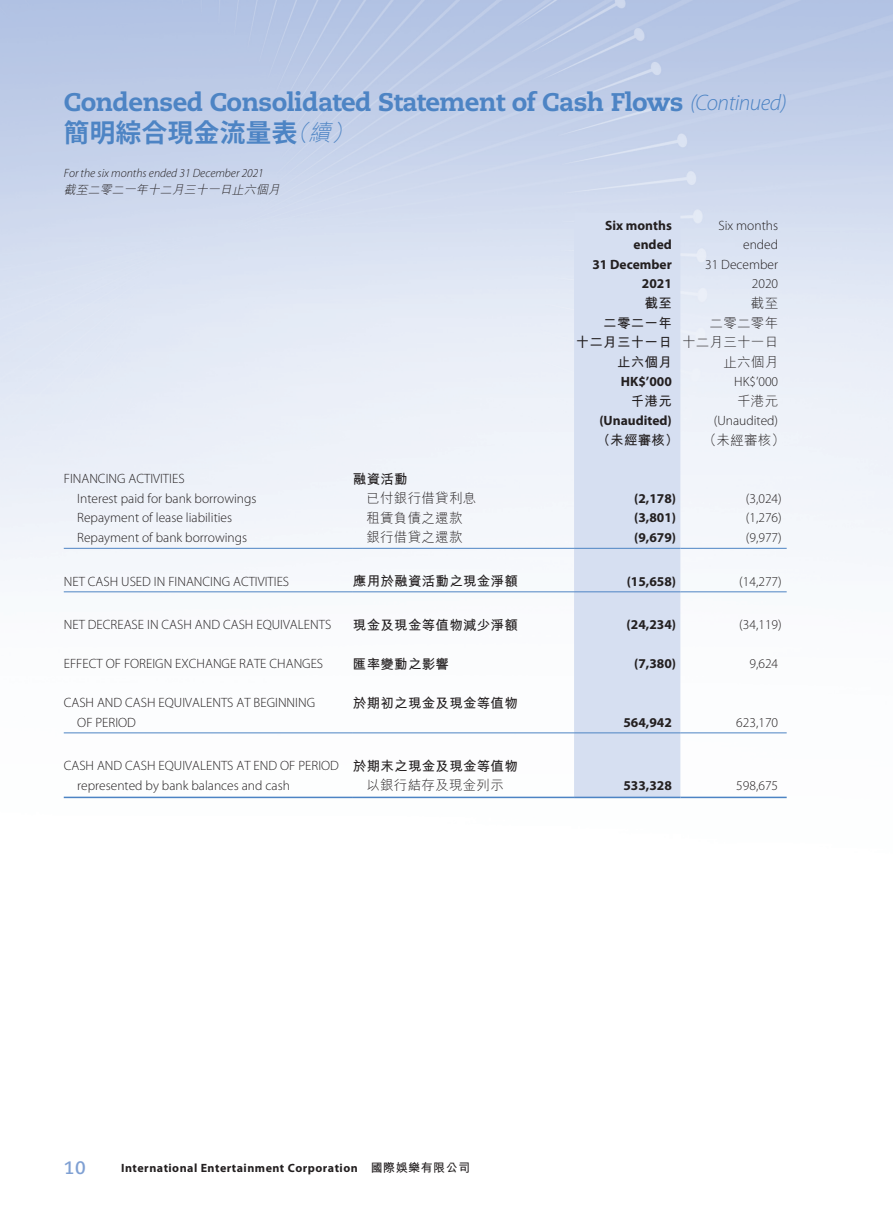
<style>
.page{position:relative;width:893px;height:1212px;background:#fff}
.page>*{position:absolute;margin:0;border:0;box-sizing:border-box;transform-origin:0 0}
.t1{font:800 25.5px "Caecilia LT Std";letter-spacing:-.02em;color:#4d84c4}
.t2{font:700 25.5px "Koz Go Pr 6 N";letter-spacing:.02em;color:#4d84c4}
.t3{font:700 18px "Caecilia LT Std";color:#7fa0d3}
._50_Table_txt{font:300 13.5px "Myriad Pro";color:#231f20}
._50_Table_txt-2{font:700 13.5px "Myriad Pro";color:#231f20}
._50_Table_txt-3{font:700 13.5px "M Hei HK";letter-spacing:.02em;color:#231f20}
._50_Table_txt-4{font:300 13.5px "M Hei HK";letter-spacing:.02em;color:#231f20}
.t4{font:700 12px "Myriad Pro";letter-spacing:.04em;color:#231f20}
.t5{font:italic 300 12px "Myriad Pro";color:#231f20}
.t6{font:italic 300 12px "M Hei HK";color:#231f20}
.s1{font-family:"Myriad Pro";font-weight:300;font-style:italic;font-size:22.5px}
.s2{font-family:"M Hei HK";font-weight:300;font-style:italic;font-size:22.5px}
.s3{font-family:"M Hei HK"}
</style>
<div class="page">
<div style="left:574px;top:213px;width:106px;height:584px;background:#d6dff1"></div>
<hr style="left:64px;top:548px;width:289px;height:1px;background:#4d84c4">
<hr style="left:353px;top:548px;width:221px;height:1px;background:#4d84c4">
<hr style="left:574px;top:548px;width:106px;height:1px;background:#4d84c4">
<hr style="left:680px;top:548px;width:107px;height:1px;background:#4d84c4">
<hr style="left:64px;top:591px;width:289px;height:1px;background:#4d84c4">
<hr style="left:353px;top:591px;width:221px;height:1px;background:#4d84c4">
<hr style="left:574px;top:591px;width:106px;height:1px;background:#4d84c4">
<hr style="left:680px;top:591px;width:107px;height:1px;background:#4d84c4">
<hr style="left:64px;top:732px;width:289px;height:1px;background:#4d84c4">
<hr style="left:353px;top:732px;width:221px;height:1px;background:#4d84c4">
<hr style="left:574px;top:732px;width:106px;height:1px;background:#4d84c4">
<hr style="left:680px;top:732px;width:107px;height:1px;background:#4d84c4">
<hr style="left:64px;top:797px;width:289px;height:1px;background:#4d84c4">
<hr style="left:353px;top:797px;width:221px;height:1px;background:#4d84c4">
<hr style="left:574px;top:797px;width:106px;height:1px;background:#4d84c4">
<hr style="left:680px;top:797px;width:107px;height:1px;background:#4d84c4">
<p class="t1" style="left:64px;top:86px;width:724px">Condensed Consolidated Statement of Cash Flows <span class="s1">(Continued)</span></p>
<p class="t2" style="left:64px;top:118px;width:296px">簡明綜合現金流量表<span class="s2">（續）</span></p>
<p class="t5" style="left:64px;top:165px;width:202px">For the six months ended 31 December 2021</p>
<p class="t6" style="left:64px;top:183px;width:220px">截至二零二一年十二月三十一日止六個月</p>
<p class="_50_Table_txt-2" style="left:605px;top:217px;width:68px">Six months</p>
<p class="_50_Table_txt-2" style="left:634px;top:236px;width:40px">ended</p>
<p class="_50_Table_txt-2" style="left:592px;top:256px;width:81px">31 December</p>
<p class="_50_Table_txt-2" style="left:642px;top:275px;width:31px">2021</p>
<p class="_50_Table_txt-3" style="left:645px;top:294px;width:29px">截至</p>
<p class="_50_Table_txt-3" style="left:603px;top:313px;width:70px">二零二一年</p>
<p class="_50_Table_txt-3" style="left:576px;top:333px;width:98px">十二月三十一日</p>
<p class="_50_Table_txt-3" style="left:617px;top:352px;width:56px">止六個月</p>
<p class="_50_Table_txt" style="left:718px;top:217px;width:61px">Six months</p>
<p class="_50_Table_txt" style="left:743px;top:237px;width:37px">ended</p>
<p class="_50_Table_txt" style="left:705px;top:256px;width:75px">31 December</p>
<p class="_50_Table_txt" style="left:752px;top:276px;width:28px">2020</p>
<p class="_50_Table_txt-4" style="left:751px;top:297px;width:29px">截至</p>
<p class="_50_Table_txt-4" style="left:710px;top:316px;width:70px">二零二零年</p>
<p class="_50_Table_txt-4" style="left:682px;top:336px;width:98px">十二月三十一日</p>
<p class="_50_Table_txt-4" style="left:723px;top:355px;width:56px">止六個月</p>
<p class="_50_Table_txt-2" style="left:621px;top:373px;width:53px">HK$’000</p>
<p class="_50_Table_txt" style="left:734px;top:373px;width:45px">HK$’000</p>
<p class="_50_Table_txt-3" style="left:631px;top:391px;width:43px">千港元</p>
<p class="_50_Table_txt-4" style="left:737px;top:394px;width:43px">千港元</p>
<p class="_50_Table_txt-2" style="left:599px;top:412px;width:74px">(Unaudited)</p>
<p class="_50_Table_txt" style="left:714px;top:412px;width:66px">(Unaudited)</p>
<p class="_50_Table_txt-3" style="left:597px;top:430px;width:83px">（未經審核）</p>
<p class="_50_Table_txt-4" style="left:703px;top:433px;width:83px">（未經審核）</p>
<p class="_50_Table_txt" style="left:64px;top:471px;width:122px">FINANCING ACTIVITIES</p>
<p class="_50_Table_txt-3" style="left:353px;top:469px;width:56px">融資活動</p>
<p class="_50_Table_txt" style="left:77px;top:490px;width:181px">Interest paid for bank borrowings</p>
<p class="_50_Table_txt-4" style="left:366px;top:492px;width:111px">已付銀行借貸利息</p>
<p class="_50_Table_txt-2" style="left:634px;top:490px;width:43px">(2,178)</p>
<p class="_50_Table_txt" style="left:746px;top:490px;width:37px">(3,024)</p>
<p class="_50_Table_txt" style="left:77px;top:510px;width:156px">Repayment of lease liabilities</p>
<p class="_50_Table_txt-4" style="left:366px;top:511px;width:98px">租賃負債之還款</p>
<p class="_50_Table_txt-2" style="left:634px;top:509px;width:43px">(3,801)</p>
<p class="_50_Table_txt" style="left:746px;top:510px;width:37px">(1,276)</p>
<p class="_50_Table_txt" style="left:77px;top:529px;width:171px">Repayment of bank borrowings</p>
<p class="_50_Table_txt-4" style="left:366px;top:531px;width:98px">銀行借貸之還款</p>
<p class="_50_Table_txt-2" style="left:634px;top:529px;width:43px">(9,679)</p>
<p class="_50_Table_txt" style="left:746px;top:529px;width:37px">(9,977)</p>
<p class="_50_Table_txt" style="left:64px;top:573px;width:227px">NET CASH USED IN FINANCING ACTIVITIES</p>
<p class="_50_Table_txt-3" style="left:353px;top:571px;width:166px">應用於融資活動之現金淨額</p>
<p class="_50_Table_txt-2" style="left:627px;top:572px;width:51px">(15,658)</p>
<p class="_50_Table_txt" style="left:739px;top:573px;width:44px">(14,277)</p>
<p class="_50_Table_txt" style="left:64px;top:616px;width:269px">NET DECREASE IN CASH AND CASH EQUIVALENTS</p>
<p class="_50_Table_txt-3" style="left:353px;top:615px;width:166px">現金及現金等值物減少淨額</p>
<p class="_50_Table_txt-2" style="left:627px;top:616px;width:51px">(24,234)</p>
<p class="_50_Table_txt" style="left:739px;top:616px;width:44px">(34,119)</p>
<p class="_50_Table_txt" style="left:64px;top:655px;width:261px">EFFECT OF FOREIGN EXCHANGE RATE CHANGES</p>
<p class="_50_Table_txt-3" style="left:353px;top:654px;width:98px">匯率變動之影響</p>
<p class="_50_Table_txt-2" style="left:634px;top:655px;width:43px">(7,380)</p>
<p class="_50_Table_txt" style="left:749px;top:655px;width:30px">9,624</p>
<p class="_50_Table_txt" style="left:64px;top:694px;width:253px">CASH AND CASH EQUIVALENTS AT BEGINNING</p>
<p class="_50_Table_txt" style="left:77px;top:714px;width:60px">OF PERIOD</p>
<p class="_50_Table_txt-3" style="left:353px;top:693px;width:166px">於期初之現金及現金等值物</p>
<p class="_50_Table_txt-2" style="left:623px;top:713px;width:50px">564,942</p>
<p class="_50_Table_txt" style="left:736px;top:714px;width:43px">623,170</p>
<p class="_50_Table_txt" style="left:64px;top:757px;width:277px">CASH AND CASH EQUIVALENTS AT END OF PERIOD</p>
<p class="_50_Table_txt-3" style="left:353px;top:756px;width:166px">於期末之現金及現金等值物</p>
<p class="_50_Table_txt" style="left:77px;top:777px;width:214px">represented by bank balances and cash</p>
<p class="_50_Table_txt-4" style="left:366px;top:778px;width:139px">以銀行結存及現金列示</p>
<p class="_50_Table_txt-2" style="left:623px;top:776px;width:50px">533,328</p>
<p class="_50_Table_txt" style="left:736px;top:777px;width:43px">598,675</p>
<p class="t3" style="left:64px;top:1157px;width:24px">10</p>
<p class="t4" style="left:121px;top:1160px;width:350px">International Entertainment Corporation <span class="s3">國際娛樂有限公司</span></p>
</div>
